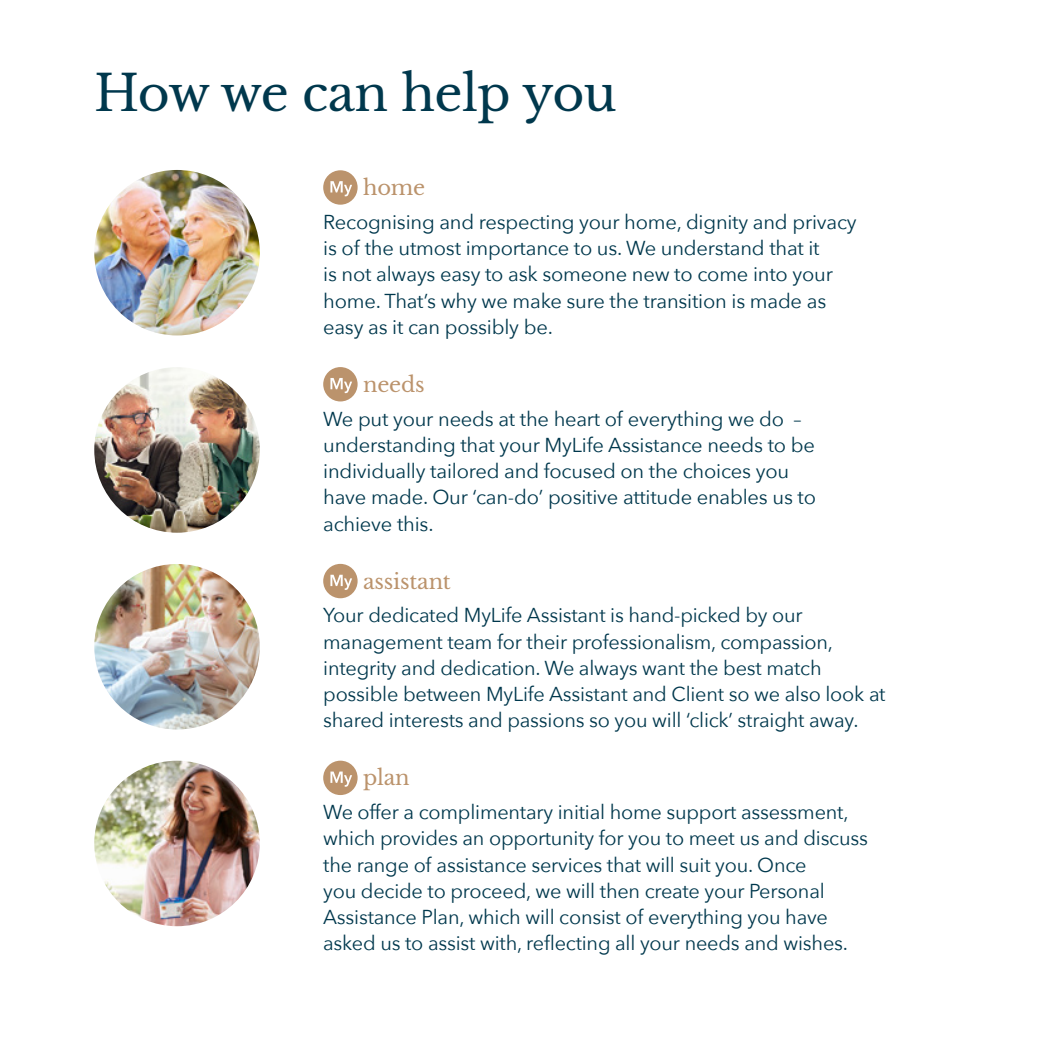
<style>
.page{position:relative;width:1042px;height:1042px;background:#fff}
.page>*{position:absolute;margin:0;border:0;box-sizing:border-box;transform-origin:0 0}
.page_heading{font:49px "Libre Baskerville";letter-spacing:-.01em;color:#00384d}
.t1{font:21px "Libre Baskerville";letter-spacing:-.01em;color:#bb936c}
.t2{font:20.12px/26.2px "Avenir Next";letter-spacing:-.01em;color:#00384d}
</style>
<div class="page">
<svg style="left:323px;top:170px;width:35px;height:35px"></svg>
<svg style="left:323px;top:367px;width:35px;height:34px"></svg>
<svg style="left:323px;top:564px;width:35px;height:34px"></svg>
<svg style="left:323px;top:760px;width:35px;height:35px"></svg>
<img style="left:94px;top:170px;width:166px;height:165px;border-radius:83px">
<img style="left:94px;top:367px;width:166px;height:166px;border-radius:83px">
<img style="left:94px;top:564px;width:166px;height:165px;border-radius:83px">
<img style="left:94px;top:761px;width:166px;height:165px;border-radius:83px">
<p class="page_heading" style="left:94px;top:63px;width:524px">How we can help you</p>
<p class="t1" style="left:363px;top:175px;width:64px">home</p>
<p class="t2" style="left:323px;top:208px;width:535px">Recognising and respecting your home, dignity and privacy is of the utmost importance to us. We understand that it<br>is not always easy to ask someone new to come into your home. That’s why we make sure the transition is made as easy as it can possibly be.</p>
<p class="t1" style="left:363px;top:371px;width:63px">needs</p>
<p class="t2" style="left:323px;top:404px;width:494px">We put your needs at the heart of everything we do – understanding that your MyLife Assistance needs to be individually tailored and focused on the choices you have made. Our ‘can-do’ positive attitude enables us to achieve this.</p>
<p class="t1" style="left:363px;top:568px;width:89px">assistant</p>
<p class="t2" style="left:323px;top:601px;width:564px">Your dedicated MyLife Assistant is hand-picked by our management team for their professionalism, compassion, integrity and dedication. We always want the best match possible between MyLife Assistant and Client so we also look at shared interests and passions so you will ‘click’ straight away.</p>
<p class="t1" style="left:363px;top:765px;width:48px">plan</p>
<p class="t2" style="left:323px;top:798px;width:546px">We offer a complimentary initial home support assessment, which provides an opportunity for you to meet us and discuss the range of assistance services that will suit you. Once<br>you decide to proceed, we will then create your Personal Assistance Plan, which will consist of everything you have asked us to assist with, reflecting all your needs and wishes.</p>
</div>
